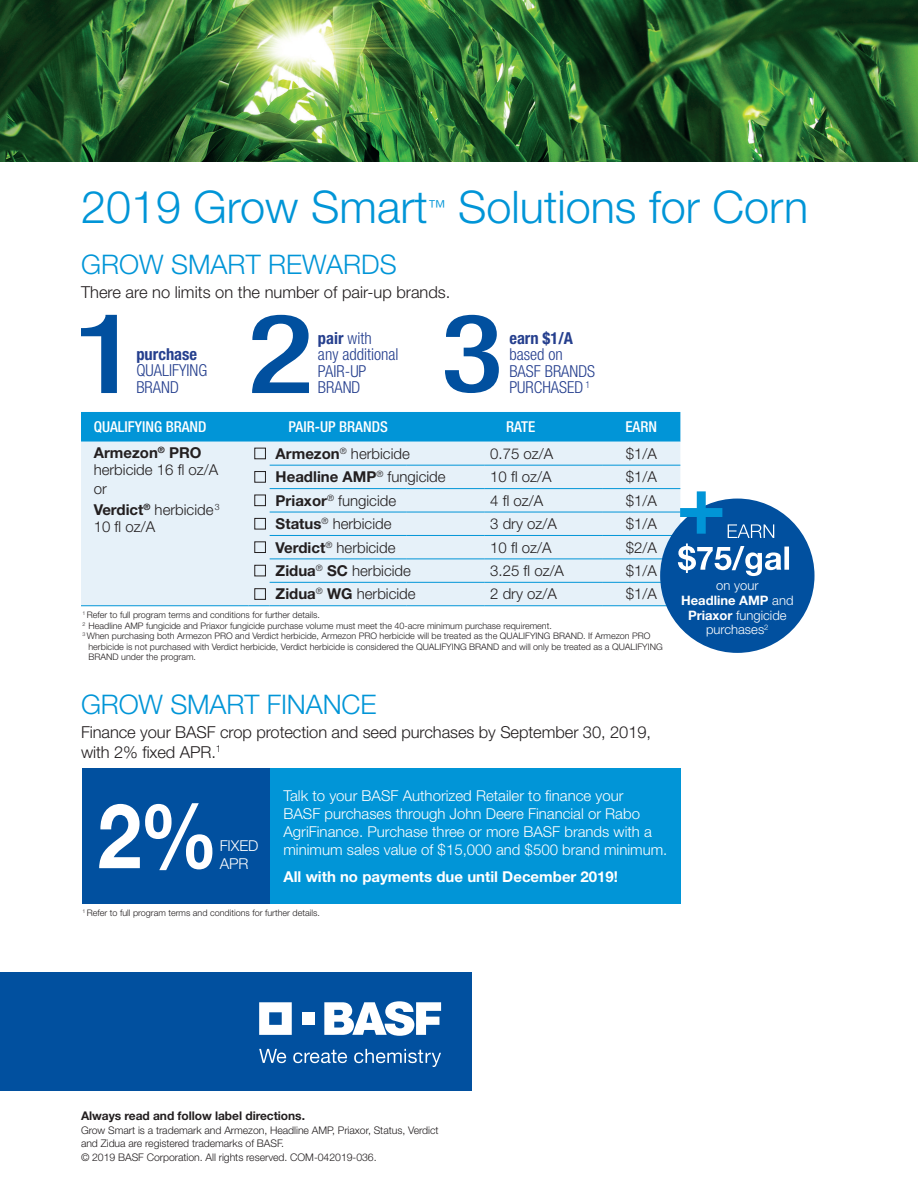
<style>
.page{position:relative;width:918px;height:1188px;background:#fff}
.page>*{position:absolute;margin:0;border:0;box-sizing:border-box;transform-origin:0 0}
.t1{font:700 90px "Helvetica Neue LT Std";color:#fff;scale:.88 1}
.t2{font:300 45px "Helvetica Neue LT Std";color:#0195d7}
.t3{font:300 27px "Helvetica Neue LT Std";letter-spacing:-.005em;color:#0195d7}
.t4{font:300 18px "Helvetica Neue LT Std";color:#0195d7}
.t5{font:300 16.5px/19.5px "Helvetica Neue LT Std";letter-spacing:-.005em;color:#231f20}
.t6{font:300 condensed 16.5px/16.5px "Helvetica Neue LT Std";color:#253f8e}
.t7{font:700 condensed 16.5px "Helvetica Neue LT Std";color:#253f8e}
.t8{font:300 15px/16.5px "Helvetica Neue LT Std";color:#231f20}
.t9{font:300 15px/18px "Helvetica Neue LT Std";color:#fff}
.t10{font:700 15px "Helvetica Neue LT Std";color:#fff}
.t11{font:500 condensed 15px "Helvetica Neue LT Std";color:#fff}
.t12{font:700 15px "Helvetica Neue LT Std";color:#231f20}
.t13{font:300 13.05px/14.7px "Helvetica Neue LT Std";color:#fff;text-align:center}
.t14{font:700 12px "Helvetica Neue LT Std";letter-spacing:-.005em;color:#231f20}
.t15{font:300 10.5px/13.5px "Helvetica Neue LT Std";letter-spacing:-.005em;color:#231f20}
.t16{font:300 9px "Helvetica Neue LT Std";color:#231f20}
.s1{font-weight:700}
.s2{font-weight:300}
</style>
<div class="page">
<div style="left:0;top:972px;width:471px;height:118px;background:#01509f"></div>
<svg style="left:259px;top:1002px;width:33px;height:33px"></svg>
<div style="left:302px;top:1012px;width:12px;height:13px;background:#fff"></div>
<svg style="left:324px;top:1001px;width:117px;height:35px"></svg>
<svg style="left:259px;top:1049px;width:27px;height:14px"></svg>
<svg style="left:293px;top:1050px;width:54px;height:13px"></svg>
<svg style="left:354px;top:1049px;width:87px;height:18px"></svg>
<svg style="left:445px;top:315px;width:54px;height:78px"></svg>
<svg style="left:252px;top:315px;width:57px;height:78px"></svg>
<svg style="left:81px;top:315px;width:36px;height:78px"></svg>
<div style="left:81px;top:412px;width:599px;height:30px;background:#0195d7"></div>
<div style="left:81px;top:442px;width:599px;height:163px;background:#e6f1f9"></div>
<hr style="left:81px;top:605px;width:167px;height:1px;background:#0195d7">
<hr style="left:270px;top:465px;width:137px;height:1px;background:#0195d7">
<hr style="left:407px;top:465px;width:77px;height:1px;background:#0195d7">
<hr style="left:484px;top:465px;width:118px;height:1px;background:#0195d7">
<hr style="left:602px;top:465px;width:78px;height:1px;background:#0195d7">
<hr style="left:270px;top:488px;width:137px;height:1px;background:#0195d7">
<hr style="left:407px;top:488px;width:77px;height:1px;background:#0195d7">
<hr style="left:484px;top:488px;width:118px;height:1px;background:#0195d7">
<hr style="left:602px;top:488px;width:78px;height:1px;background:#0195d7">
<hr style="left:270px;top:512px;width:137px;height:1px;background:#0195d7">
<hr style="left:407px;top:512px;width:77px;height:1px;background:#0195d7">
<hr style="left:484px;top:512px;width:118px;height:1px;background:#0195d7">
<hr style="left:602px;top:512px;width:78px;height:1px;background:#0195d7">
<hr style="left:270px;top:535px;width:137px;height:1px;background:#0195d7">
<hr style="left:407px;top:535px;width:77px;height:1px;background:#0195d7">
<hr style="left:484px;top:535px;width:118px;height:1px;background:#0195d7">
<hr style="left:602px;top:535px;width:78px;height:1px;background:#0195d7">
<hr style="left:270px;top:559px;width:137px;height:1px;background:#0195d7">
<hr style="left:407px;top:559px;width:77px;height:1px;background:#0195d7">
<hr style="left:484px;top:559px;width:118px;height:1px;background:#0195d7">
<hr style="left:602px;top:559px;width:78px;height:1px;background:#0195d7">
<hr style="left:270px;top:582px;width:137px;height:1px;background:#0195d7">
<hr style="left:407px;top:582px;width:77px;height:1px;background:#0195d7">
<hr style="left:484px;top:582px;width:118px;height:1px;background:#0195d7">
<hr style="left:602px;top:582px;width:78px;height:1px;background:#0195d7">
<svg style="left:248px;top:605px;width:22px;height:1px"></svg>
<hr style="left:270px;top:605px;width:137px;height:1px;background:#0195d7">
<hr style="left:407px;top:605px;width:77px;height:1px;background:#0195d7">
<hr style="left:484px;top:605px;width:118px;height:1px;background:#0195d7">
<hr style="left:602px;top:605px;width:78px;height:1px;background:#0195d7">
<div style="left:254px;top:448px;width:12px;height:11px;border:1px solid #231f20"></div>
<div style="left:254px;top:471px;width:12px;height:12px;border:1px solid #231f20"></div>
<div style="left:254px;top:495px;width:12px;height:11px;border:1px solid #231f20"></div>
<div style="left:254px;top:518px;width:12px;height:11px;border:1px solid #231f20"></div>
<div style="left:254px;top:541px;width:12px;height:12px;border:1px solid #231f20"></div>
<div style="left:254px;top:565px;width:12px;height:11px;border:1px solid #231f20"></div>
<div style="left:254px;top:588px;width:12px;height:12px;border:1px solid #231f20"></div>
<div style="left:270px;top:768px;width:411px;height:136px;background:#0195d7"></div>
<div style="left:82px;top:768px;width:188px;height:136px;background:#01509f"></div>
<div style="left:660px;top:499px;width:155px;height:154px;background:#01509f;border-radius:50%"></div>
<svg style="left:678px;top:491px;width:111px;height:85px"></svg>
<img style="left:0;top:0;width:918px;height:162px">
<h2 class="t2" style="left:81px;top:180px;width:348px">2019 Grow Smart</h2>
<h3 class="t4" style="left:428px;top:195px;width:19px">™</h3>
<h2 class="t2" style="left:458px;top:180px;width:352px">Solutions for Corn</h2>
<h3 class="t3" style="left:81px;top:248px;width:317px">GROW SMART REWARDS</h3>
<h3 class="t5" style="left:81px;top:282px;width:371px">There are no limits on the number of pair-up brands.</h3>
<h3 class="t7" style="left:509px;top:328px;width:65px">earn $1/A</h3>
<h3 class="t6" style="left:509px;top:346px;width:87px">based on<br>BASF BRANDS<br>PURCHASED <sup>1</sup></h3>
<h3 class="t6" style="left:318px;top:329px;width:82px"><span class="s1">pair</span> with<br>any additional<br>PAIR-UP<br>BRAND</h3>
<h3 class="t7" style="left:136px;top:344px;width:62px">purchase</h3>
<h3 class="t6" style="left:136px;top:362px;width:72px">QUALIFYING<br>BRAND</h3>
<h3 class="t11" style="left:94px;top:418px;width:114px">QUALIFYING BRAND</h3>
<h3 class="t11" style="left:289px;top:418px;width:101px">PAIR-UP BRANDS</h3>
<h3 class="t11" style="left:506px;top:418px;width:31px">RATE</h3>
<h3 class="t11" style="left:625px;top:418px;width:33px">EARN</h3>
<h3 class="t8" style="left:94px;top:445px;width:126px"><span class="s1">Armezon</span><sup>®</sup> <span class="s1">PRO </span>herbicide 16 fl oz/A</h3>
<h3 class="t8" style="left:94px;top:478px;width:128px;line-height:21px">or<br><span class="s1">Verdict</span><sup>®</sup> herbicide <sup>3</sup></h3>
<h3 class="t8" style="left:94px;top:518px;width:63px">10 fl oz/A</h3>
<h3 class="t8" style="left:276px;top:445px;width:136px"><span class="s1">Armezon</span><sup>®</sup> herbicide</h3>
<h3 class="t8" style="left:490px;top:445px;width:65px">0.75 oz/A</h3>
<h3 class="t8" style="left:626px;top:445px;width:33px">$1/A</h3>
<h3 class="t12" style="left:276px;top:468px;width:172px">Headline AMP<sup>®</sup> <span class="s2">fungicide</span></h3>
<h3 class="t8" style="left:490px;top:468px;width:63px">10 fl oz/A</h3>
<h3 class="t8" style="left:626px;top:468px;width:33px">$1/A</h3>
<h3 class="t8" style="left:276px;top:492px;width:122px"><span class="s1">Priaxor</span><sup>®</sup> fungicide</h3>
<h3 class="t8" style="left:490px;top:492px;width:55px">4 fl oz/A</h3>
<h3 class="t8" style="left:626px;top:492px;width:33px">$1/A</h3>
<h3 class="t8" style="left:276px;top:515px;width:117px"><span class="s1">Status</span><sup>®</sup> herbicide</h3>
<h3 class="t8" style="left:490px;top:515px;width:68px">3 dry oz/A</h3>
<h3 class="t8" style="left:626px;top:515px;width:33px">$1/A</h3>
<h3 class="t8" style="left:276px;top:539px;width:121px"><span class="s1">Verdict</span><sup>®</sup> herbicide</h3>
<h3 class="t8" style="left:490px;top:539px;width:63px">10 fl oz/A</h3>
<h3 class="t8" style="left:626px;top:539px;width:33px">$2/A</h3>
<h3 class="t8" style="left:276px;top:562px;width:137px"><span class="s1">Zidua</span><sup>®</sup> <span class="s1">SC</span> herbicide</h3>
<h3 class="t8" style="left:490px;top:562px;width:75px">3.25 fl oz/A</h3>
<h3 class="t8" style="left:626px;top:562px;width:33px">$1/A</h3>
<h3 class="t8" style="left:276px;top:585px;width:142px"><span class="s1">Zidua</span><sup>®</sup> <span class="s1">WG</span> herbicide</h3>
<h3 class="t8" style="left:490px;top:585px;width:68px">2 dry oz/A</h3>
<h3 class="t8" style="left:626px;top:585px;width:33px">$1/A</h3>
<p class="t16" style="left:82px;top:609px;width:239px"><sup>1</sup> Refer to full program terms and conditions for further details.</p>
<p class="t16" style="left:82px;top:620px;width:471px"><sup>2</sup> Headline AMP fungicide and Priaxor fungicide purchase volume must meet the 40-acre minimum purchase requirement.</p>
<p class="t16" style="left:82px;top:630px;width:570px"><sup>3</sup> When purchasing both Armezon PRO and Verdict herbicide, Armezon PRO herbicide will be treated as the QUALIFYING BRAND. If Armezon PRO</p>
<p class="t16" style="left:88px;top:641px;width:576px">herbicide is not purchased with Verdict herbicide, Verdict herbicide is considered the QUALIFYING BRAND and will only be treated as a QUALIFYING</p>
<p class="t16" style="left:88px;top:651px;width:109px">BRAND under the program.</p>
<h3 class="t3" style="left:81px;top:688px;width:297px">GROW SMART FINANCE</h3>
<h3 class="t5" style="left:81px;top:722px;width:572px">Finance your BASF crop protection and seed purchases by September 30, 2019, with 2% fixed APR.<sup>1</sup></h3>
<h3 class="t9" style="left:283px;top:786px;width:385px">Talk to your BASF Authorized Retailer to finance your<br>BASF purchases through John Deere Financial or Rabo AgriFinance. Purchase three or more BASF brands with a minimum sales value of $15,000 and $500 brand minimum.</h3>
<h3 class="t10" style="left:283px;top:867px;width:336px">All with no payments due until December 2019!</h3>
<p class="t16" style="left:82px;top:908px;width:239px"><sup>1</sup> Refer to full program terms and conditions for further details.</p>
<h1 class="t1" style="left:98px;top:780px;width:139px">2%</h1>
<h3 class="t9" style="left:220px;top:837px;width:40px">FIXED<br>APR</h3>
<h3 class="t13" style="left:681px;top:578px;width:114px">on your<br><span class="s1">Headline AMP</span> and<br><span class="s1">Priaxor</span> fungicide purchases<sup>2</sup></h3>
<h3 class="t14" style="left:81px;top:1108px;width:226px">Always read and follow label directions.</h3>
<p class="t15" style="left:81px;top:1123px;width:359px">Grow Smart is a trademark and Armezon, Headline AMP, Priaxor, Status, Verdict and Zidua are registered trademarks of BASF.<br>© 2019 BASF Corporation. All rights reserved. COM-042019-036.</p>
</div>
